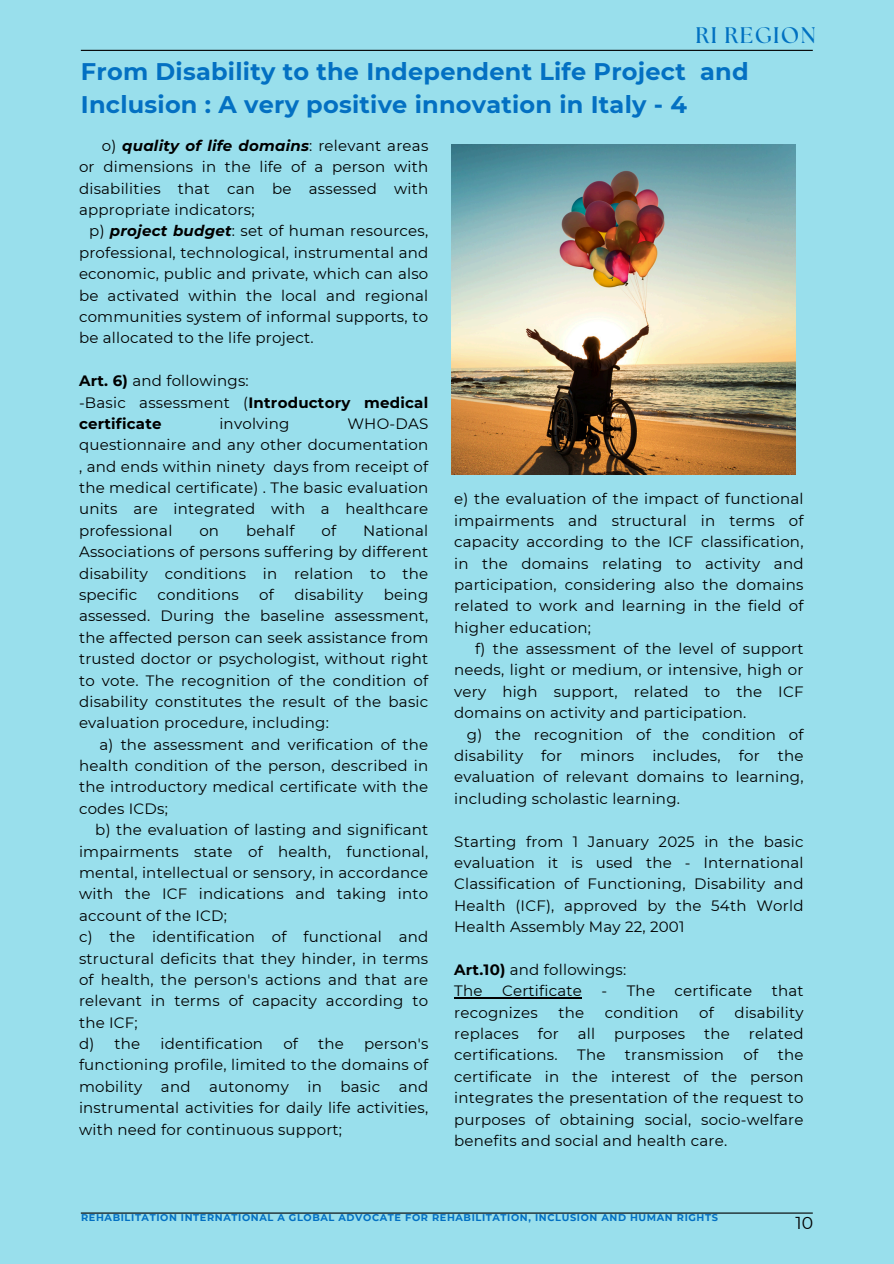
<style>
.page{position:relative;width:894px;height:1264px;background:#fff}
.page>*{position:absolute;margin:0;border:0;box-sizing:border-box;transform-origin:0 0}
.t1{font:700 24px/32.7px "Montserrat";letter-spacing:.01em;color:#0370c2}
.t2{font:700 22.5px "The Seasons";letter-spacing:.065em;color:#0171c1}
.t3{font:17.25px "Montserrat";color:#000}
.t4{font:15px/21.3px "Montserrat";letter-spacing:.015em;color:#000;text-align:justify}
.t5{font:700 15px/21.3px "Montserrat";letter-spacing:.015em;color:#000}
.t6{font:700 9.75px "Montserrat";letter-spacing:.065em;color:#0370c2}
.s1{font-weight:700;font-style:italic}
.s2{font-weight:700}
.s3{font-weight:400}
</style>
<div class="page">
<div style="left:0;top:0;width:893px;height:1263px;background:#99dfec"></div>
<hr style="left:81px;top:50px;width:731px;height:1px;background:#000">
<hr style="left:81px;top:1212px;width:731px;height:1px;background:#000">
<hr style="left:454px;top:997px;width:128px;height:1px;background:#000">
<img style="left:451px;top:145px;width:343px;height:329px">
<p class="t2" style="left:695px;top:25px;width:122px">RI REGION</p>
<p class="t1" style="left:81px;top:55px;width:669px">From Disability to the Independent Life Project and<br>Inclusion : A very positive innovation in Italy - 4</p>
<h1 class="t4" style="left:79px;top:135px;width:351px;text-indent:23px">o) <span class="s1">quality of life domains</span>: relevant areas or dimensions in the life of a person with disabilities that can be assessed with appropriate indicators;</h1>
<p class="t4" style="left:79px;top:220px;width:351px;text-indent:10px">p) <span class="s1">project budget</span>: set of human resources, professional, technological, instrumental and economic, public and private, which can also be activated within the local and regional communities system of informal supports, to be allocated to the life project.</p>
<h2 class="t4" style="left:79px;top:370px;width:171px"><span class="s2">Art. 6)</span> and followings:</h2>
<p class="t5" style="left:79px;top:391px;width:351px"><span class="s3">-Basic assessment (</span>Introductory medical certificate</p>
<p class="t4" style="left:219px;top:413px;width:72px">involving</p>
<p class="t4" style="left:79px;top:413px;width:351px;text-indent:268px">WHO-DAS questionnaire and any other documentation , and ends within ninety days from receipt of the medical certificate) . The basic evaluation units are integrated with a healthcare professional</p>
<p class="t4" style="left:199px;top:520px;width:21px">on</p>
<p class="t4" style="left:246px;top:520px;width:50px">behalf</p>
<p class="t4" style="left:321px;top:520px;width:16px">of</p>
<p class="t4" style="left:79px;top:520px;width:351px;text-indent:284px">National Associations of persons suffering by different disability conditions in relation to the specific</p>
<p class="t4" style="left:157px;top:584px;width:83px">conditions</p>
<p class="t4" style="left:259px;top:584px;width:16px">of</p>
<p class="t4" style="left:294px;top:584px;width:70px">disability</p>
<p class="t4" style="left:79px;top:584px;width:351px;text-indent:304px">being assessed. During the baseline assessment, the affected person can seek assistance from trusted doctor or psychologist, without right to vote. The recognition of the condition of disability constitutes the result of the basic evaluation procedure, including:</p>
<p class="t4" style="left:79px;top:733px;width:351px;text-indent:21px">a) the assessment and verification of the health condition of the person, described in the introductory medical certificate with the codes ICDs;</p>
<p class="t4" style="left:79px;top:819px;width:351px;text-indent:16px">b) the evaluation of lasting and significant impairments state of health, functional, mental, intellectual or sensory, in accordance with the ICF indications and taking into account of the ICD;</p>
<p class="t4" style="left:79px;top:926px;width:351px">c) the identification of functional and structural deficits that they hinder, in terms of health, the person's actions and that are relevant in terms of capacity according to the ICF;</p>
<p class="t4" style="left:79px;top:1033px;width:63px">d) the</p>
<p class="t4" style="left:160px;top:1033px;width:104px">identification</p>
<p class="t4" style="left:283px;top:1033px;width:16px">of</p>
<p class="t4" style="left:318px;top:1033px;width:27px">the</p>
<p class="t4" style="left:79px;top:1033px;width:351px;text-indent:285px">person's functioning profile, limited to the domains of mobility and autonomy in basic and instrumental activities for daily life activities, with need for continuous support;</p>
<p class="t4" style="left:454px;top:488px;width:351px">e) the evaluation of the impact of functional impairments and structural in terms of capacity according to the ICF classification, in the domains relating to activity and participation, considering also the domains related to work and learning in the field of higher education;</p>
<p class="t4" style="left:454px;top:638px;width:351px;text-indent:21px">f) the assessment of the level of support needs, light or medium, or intensive, high or very high support, related to the ICF domains on activity and participation.</p>
<p class="t4" style="left:454px;top:723px;width:351px;text-indent:13px">g) the recognition of the condition of disability for minors includes, for the evaluation of relevant domains to learning, including scholastic learning.</p>
<p class="t4" style="left:454px;top:830px;width:351px">Starting from 1 January 2025 in the basic evaluation it is used the - International Classification of Functioning, Disability and Health (ICF), approved by the 54th World Health Assembly May 22, 2001</p>
<p class="t4" style="left:454px;top:958px;width:173px"><span class="s2">Art.10)</span> and followings:</p>
<p class="t4" style="left:454px;top:980px;width:30px">The</p>
<p class="t4" style="left:502px;top:980px;width:81px">Certificate</p>
<p class="t4" style="left:601px;top:980px;width:55px">- The</p>
<p class="t4" style="left:674px;top:980px;width:79px">certificate</p>
<p class="t4" style="left:771px;top:980px;width:33px">that</p>
<p class="t4" style="left:454px;top:1001px;width:85px">recognizes</p>
<p class="t4" style="left:558px;top:1001px;width:27px">the</p>
<p class="t4" style="left:604px;top:1001px;width:75px">condition</p>
<p class="t4" style="left:699px;top:1001px;width:16px">of</p>
<p class="t4" style="left:734px;top:1001px;width:70px">disability</p>
<p class="t4" style="left:454px;top:1022px;width:66px">replaces</p>
<p class="t4" style="left:537px;top:1022px;width:22px">for</p>
<p class="t4" style="left:577px;top:1022px;width:19px">all</p>
<p class="t4" style="left:614px;top:1022px;width:73px">purposes</p>
<p class="t4" style="left:704px;top:1022px;width:27px">the</p>
<p class="t4" style="left:748px;top:1022px;width:56px">related</p>
<p class="t4" style="left:454px;top:1044px;width:105px">certifications.</p>
<p class="t4" style="left:577px;top:1044px;width:30px">The</p>
<p class="t4" style="left:624px;top:1044px;width:101px">transmission</p>
<p class="t4" style="left:743px;top:1044px;width:16px">of</p>
<p class="t4" style="left:454px;top:1044px;width:351px;text-indent:323px">the certificate in the interest of the person integrates the presentation of the request to purposes of obtaining social, socio-welfare benefits and social and health care.</p>
<p class="t6" style="left:81px;top:1211px;width:638px">REHABILITATION INTERNATIONAL A GLOBAL ADVOCATE FOR REHABILITATION, INCLUSION AND HUMAN RIGHTS</p>
<p class="t3" style="left:795px;top:1212px;width:19px">10</p>
</div>
